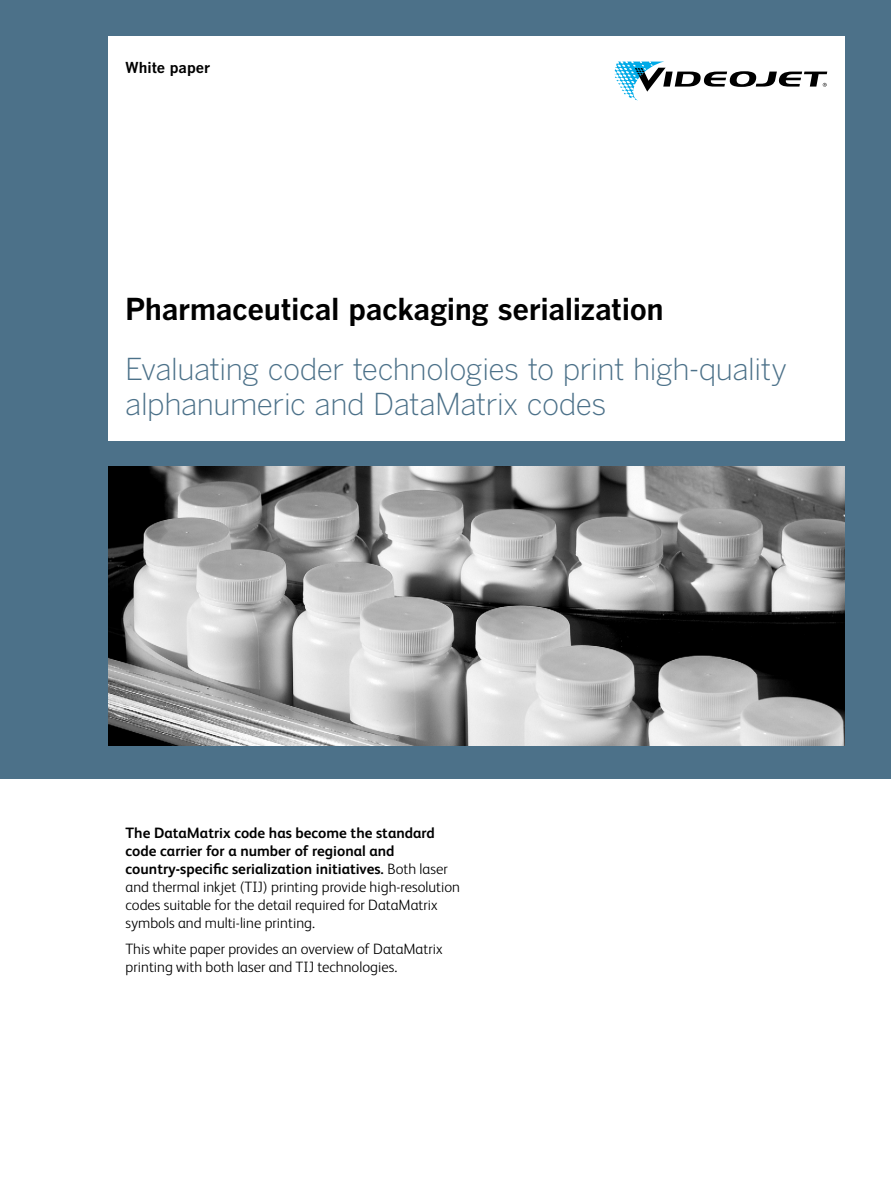
<style>
.page{position:relative;width:891px;height:1188px;background:#fff}
.page>*{position:absolute;margin:0;border:0;box-sizing:border-box;transform-origin:0 0}
.t1{font:300 30px/34.5px "Benton Gothic";letter-spacing:-.02em;color:#4c7189}
.t2{font:700 30px "Benton Gothic";letter-spacing:-.015em;color:#000}
.t3{font:300 15px/18px "FS Albert Pro";color:#000}
.t4{font:700 15px "Benton Gothic";letter-spacing:-.005em;color:#000}
.s1{font-weight:700}
</style>
<div class="page">
<div style="left:0;top:0;width:891px;height:778px;background:#4c7189"></div>
<div style="left:108px;top:36px;width:737px;height:405px;background:#fff"></div>
<svg style="left:615px;top:62px;width:212px;height:38px"></svg>
<img style="left:108px;top:467px;width:737px;height:278px">
<p class="t4" style="left:125px;top:59px;width:87px">White paper</p>
<h1 class="t2" style="left:125px;top:292px;width:540px">Pharmaceutical packaging serialization</h1>
<h1 class="t1" style="left:125px;top:353px;width:663px">Evaluating coder technologies to print high-quality alphanumeric and DataMatrix codes</h1>
<p class="t3" style="left:126px;top:823px;width:336px"><span class="s1">The DataMatrix code has become the standard code carrier for a number of regional and country-specific serialization initiatives.</span> Both laser and thermal inkjet (TIJ) printing provide high-resolution codes suitable for the detail required for DataMatrix symbols and multi-line printing.</p>
<p class="t3" style="left:126px;top:939px;width:318px">This white paper provides an overview of DataMatrix printing with both laser and TIJ technologies.</p>
</div>
